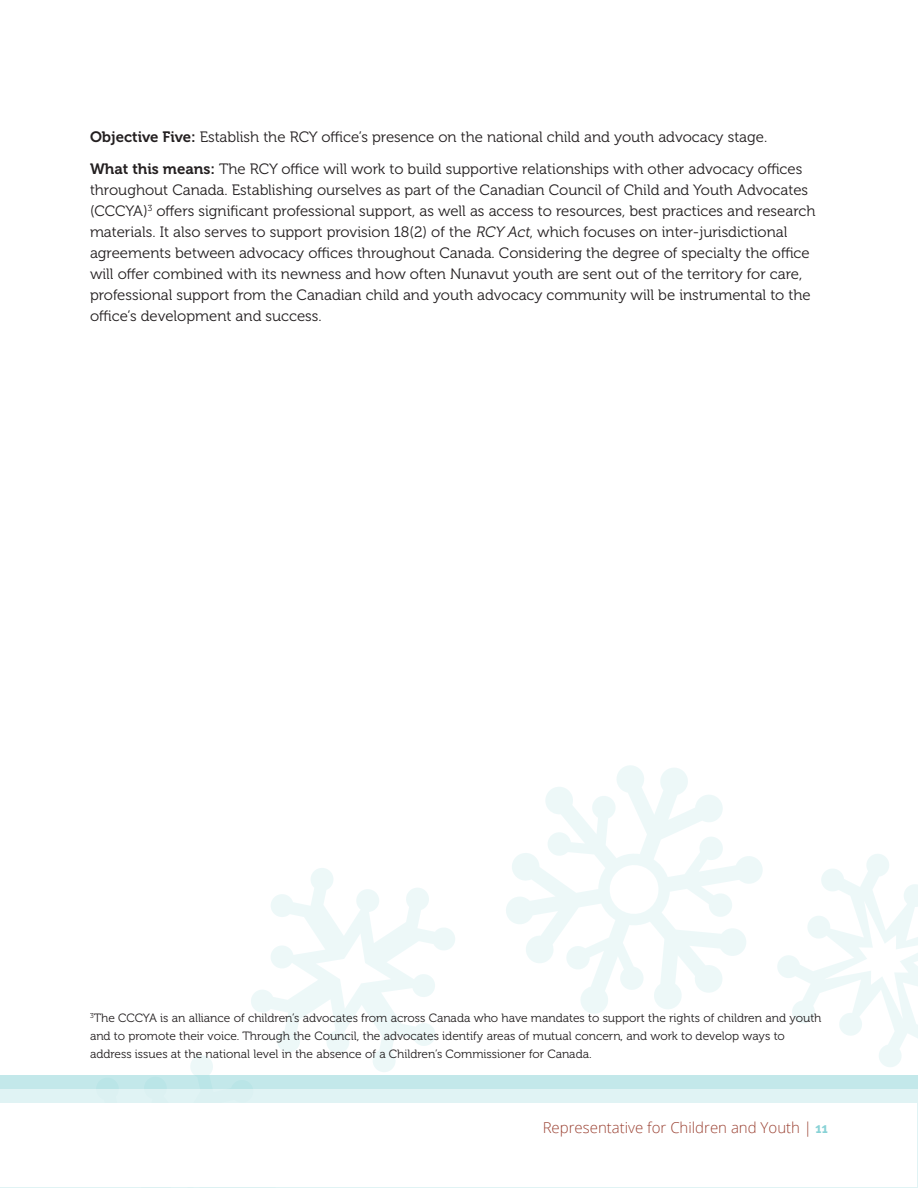
<style>
.page{position:relative;width:918px;height:1188px;background:#fff}
.page>*{position:absolute;margin:0;border:0;box-sizing:border-box;transform-origin:0 0}
.t1{font:15px/21px "Museo 300";color:#231f20}
.t2{font:300 15px "Open Sans";color:#9b4233}
.t3{font:12px/18px "Museo 300";color:#231f20}
.s1{font-family:"Museo 700"}
.s2{font-style:italic}
.s3{font-family:"Meta Plus";font-weight:700;color:#88d2d6}
</style>
<div class="page">
<svg style="left:506px;top:765px;width:257px;height:249px"></svg>
<svg style="left:777px;top:854px;width:141px;height:213px"></svg>
<svg style="left:70px;top:868px;width:387px;height:208px"></svg>
<div style="left:0;top:1076px;width:918px;height:112px;background:#c3e8ea"></div>
<div style="left:0;top:1089px;width:918px;height:99px;background:#e0f3f4"></div>
<div style="left:0;top:1103px;width:917px;height:84px;background:#fff"></div>
<p class="t1" style="left:90px;top:126px;width:679px"><span class="s1">Objective Five:</span> Establish the RCY office’s presence on the national child and youth advocacy stage.</p>
<p class="t1" style="left:90px;top:159px;width:727px"><span class="s1">What this means:</span> The RCY office will work to build supportive relationships with other advocacy offices throughout Canada. Establishing ourselves as part of the Canadian Council of Child and Youth Advocates (CCCYA)<sup>3</sup> offers significant professional support, as well as access to resources, best practices and research materials. It also serves to support provision 18(2) of the <span class="s2">RCY Act</span>, which focuses on inter-jurisdictional agreements between advocacy offices throughout Canada. Considering the degree of specialty the office will offer combined with its newness and how often Nunavut youth are sent out of the territory for care, professional support from the Canadian child and youth advocacy community will be instrumental to the office’s development and success.</p>
<p class="t3" style="left:90px;top:1009px;width:733px"><sup>3</sup>The CCCYA is an alliance of children’s advocates from across Canada who have mandates to support the rights of children and youth and to promote their voice. Through the Council, the advocates identify areas of mutual concern, and work to develop ways to address issues at the national level in the absence of a Children’s Commissioner for Canada.</p>
<p class="t2" style="left:543px;top:1117px;width:287px">Representative for Children and Youth | <span class="s3">11</span></p>
</div>
